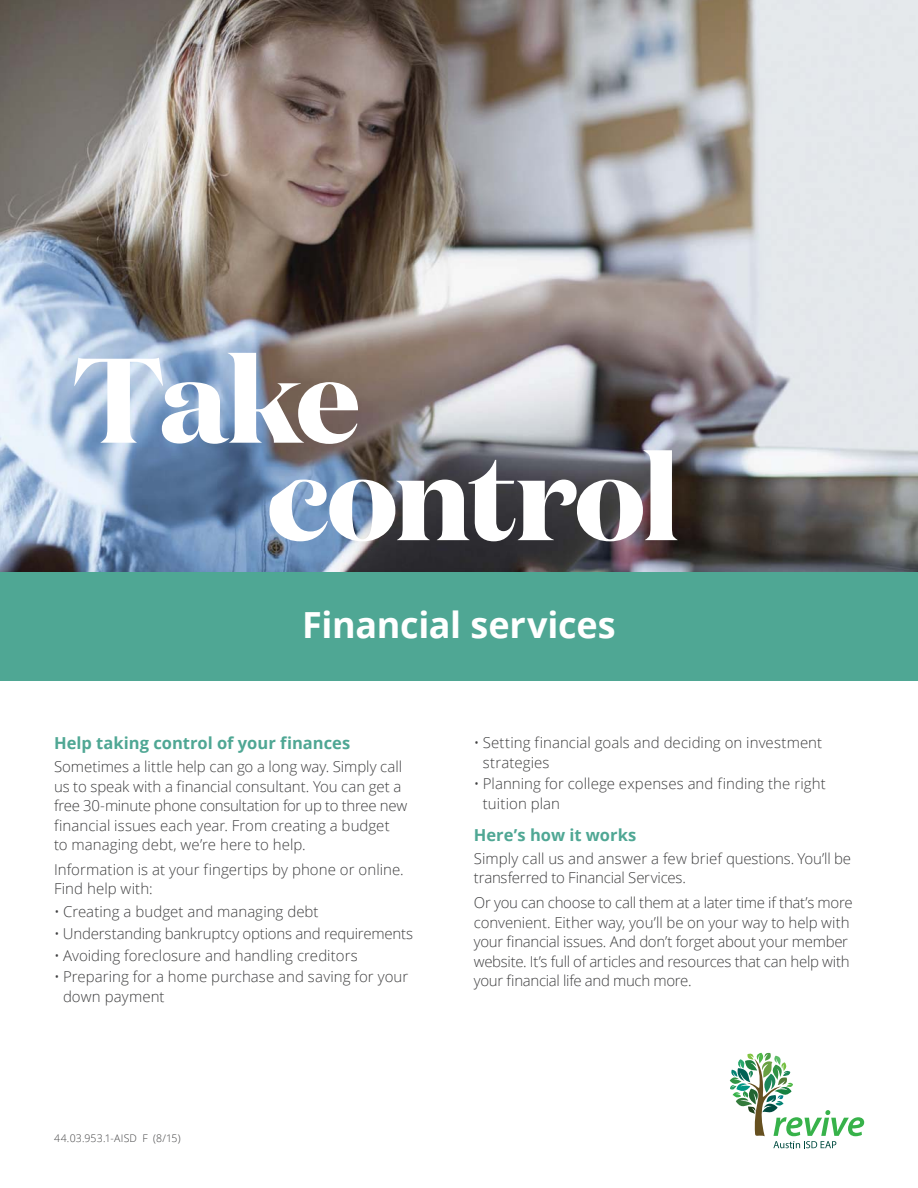
<style>
.page{position:relative;width:918px;height:1188px;background:#fff}
.page>*{position:absolute;margin:0;border:0;box-sizing:border-box;transform-origin:0 0}
.t1{font:700 120px/97.5px "Domaine Display";letter-spacing:-.02em;color:#fff}
.t2{font:700 36px "Open Sans";letter-spacing:-.01em;color:#fff}
.t3{font:700 16.5px "Open Sans";color:#4fa794}
.t4{font:300 15px/19.5px "Open Sans";color:#404041}
.t5{font:300 10.5px "Open Sans";letter-spacing:.015em;color:#404041}
</style>
<div class="page">
<img style="left:0;top:0;width:918px;height:572px">
<img style="left:217px;top:467px;width:83px;height:73px">
<div style="left:0;top:572px;width:918px;height:108px;background:#4fa794"></div>
<svg style="left:730px;top:1053px;width:134px;height:95px"></svg>
<h1 class="t1" style="left:267px;top:345px;width:414px;text-indent:-194px">Take control</h1>
<h2 class="t2" style="left:302px;top:600px;width:315px">Financial services</h2>
<h1 class="t3" style="left:54px;top:732px;width:298px">Help taking control of your finances</h1>
<h1 class="t4" style="left:54px;top:756px;width:355px">Sometimes a little help can go a long way. Simply call us to speak with a financial consultant. You can get a free 30-minute phone consultation for up to three new financial issues each year. From creating a budget<br>to managing debt, we’re here to help.</h1>
<h1 class="t4" style="left:54px;top:859px;width:351px">Information is at your fingertips by phone or online.<br>Find help with:</h1>
<p class="t4" style="left:54px;top:902px;width:266px">• Creating a budget and managing debt</p>
<p class="t4" style="left:54px;top:923px;width:361px">• Understanding bankruptcy options and requirements</p>
<p class="t4" style="left:54px;top:945px;width:305px">• Avoiding foreclosure and handling creditors</p>
<p class="t4" style="left:63px;top:967px;width:347px;text-indent:-9px">• Preparing for a home purchase and saving for your down payment</p>
<p class="t5" style="left:54px;top:1131px;width:128px">44.03.953.1-AISD F (8/15)</p>
<p class="t4" style="left:483px;top:733px;width:341px;text-indent:-9px">• Setting financial goals and deciding on investment strategies</p>
<p class="t4" style="left:483px;top:774px;width:344px;text-indent:-9px">• Planning for college expenses and finding the right tuition plan</p>
<h4 class="t3" style="left:474px;top:823px;width:164px">Here’s how it works</h4>
<p class="t4" style="left:474px;top:848px;width:379px">Simply call us and answer a few brief questions. You’ll be</p>
<p class="t4" style="left:474px;top:865px;width:380px;line-height:24.9px">transferred to Financial Services.<br>Or you can choose to call them at a later time if that’s more</p>
<p class="t4" style="left:474px;top:912px;width:377px;text-align:justify">convenient. Either way, you’ll be on your way to help with your financial issues. And don’t forget about your member website. It’s full of articles and resources that can help with your financial life and much more.</p>
</div>
